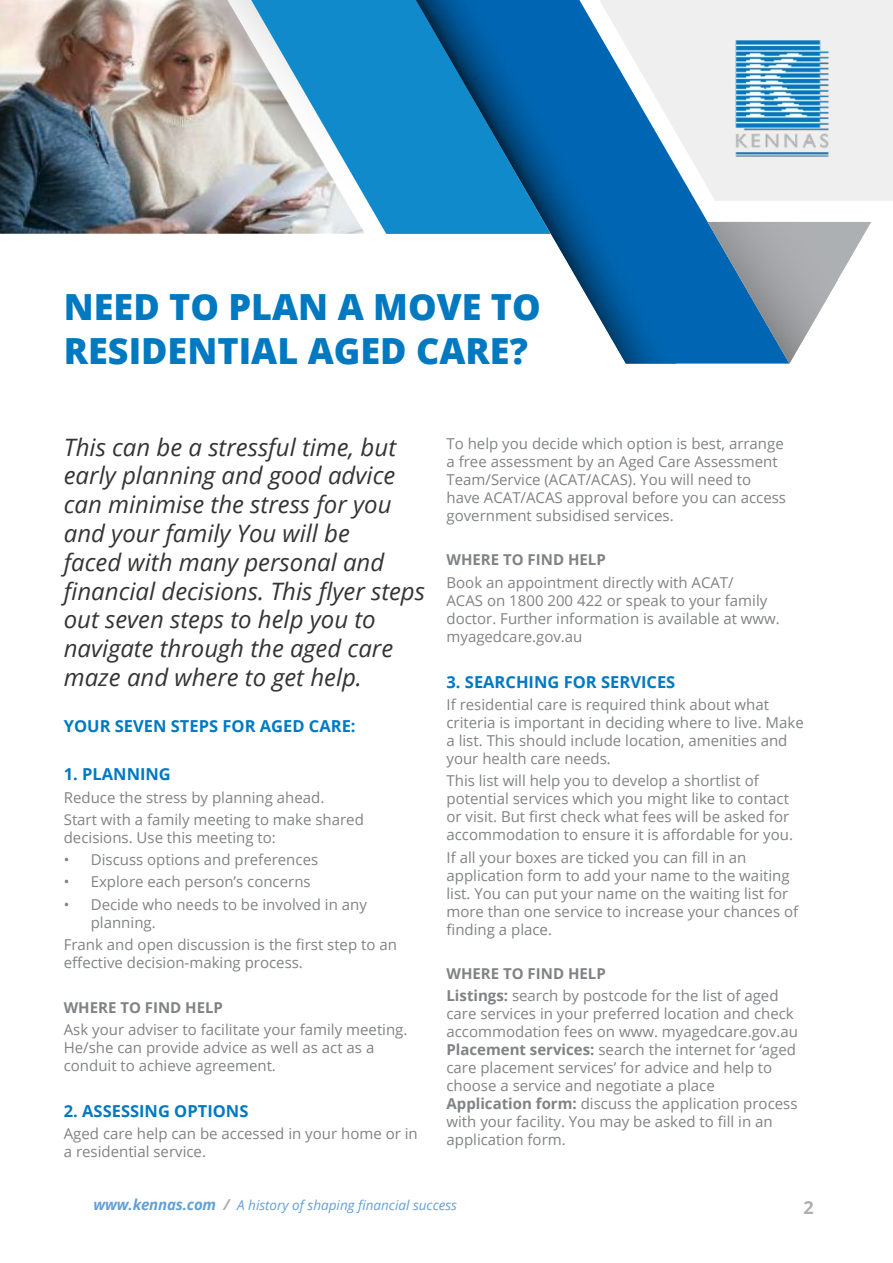
<style>
.page{position:relative;width:893px;height:1263px;background:#fff}
.page>*{position:absolute;margin:0;border:0;box-sizing:border-box;transform-origin:0 0}
.t1{font:800 36px/43.2px "Open Sans";color:#0079c1}
.t2{font:italic 24px/28.8px "Open Sans";color:#343433}
.t3{font:700 18px "Open Sans";color:#adafb2}
.t4{font:700 16.5px "Open Sans";color:#0079c1}
.t5{font:15px/18px "Open Sans";color:#808285}
.t6{font:700 15px "Open Sans";color:#808285}
.t7{font:italic 13.5px "Open Sans";color:#63a0d6}
.s1{font-weight:700}
.s2{font-weight:700;font-size:15px}
.s3{font-weight:700;font-size:15px;color:#adafb2}
</style>
<div class="page">
<div style="left:789px;top:0;width:104px;height:201px;background:#efeff0"></div>
<svg style="left:677px;top:0;width:112px;height:364px;fill:#efeff0"></svg>
<div style="left:365px;top:0;width:43px;height:234px;background:#118acb"></div>
<svg style="left:838px;top:222px;width:33px;height:57px"></svg>
<img style="left:408px;top:0;width:269px;height:364px">
<img style="left:365px;top:211px;width:22px;height:22px">
<img style="left:708px;top:222px;width:130px;height:142px">
<img style="left:420px;top:7px;width:130px;height:225px">
<img style="left:735px;top:37px;width:95px;height:121px">
<img style="left:0;top:0;width:365px;height:234px">
<img style="left:161px;top:0;width:189px;height:211px">
<h1 class="t1" style="left:64px;top:284px;width:478px">NEED TO PLAN A MOVE TO<br>RESIDENTIAL AGED CARE?</h1>
<p class="t2" style="left:64px;top:432px;width:363px">This can be a stressful time, but early planning and good advice can minimise the stress for you and your family You will be<br>faced with many personal and financial decisions. This flyer steps out seven steps to help you to navigate through the aged care maze and where to get help.</p>
<p class="t4" style="left:64px;top:715px;width:293px">YOUR SEVEN STEPS FOR AGED CARE:</p>
<p class="t4" style="left:64px;top:763px;width:109px">1. PLANNING</p>
<p class="t5" style="left:64px;top:786px;width:302px;line-height:22.2px">Reduce the stress by planning ahead.<br>Start with a family meeting to make shared</p>
<p class="t5" style="left:64px;top:828px;width:214px">decisions. Use this meeting to:</p>
<p class="t5" style="left:64px;top:850px;width:256px">• Discuss options and preferences</p>
<p class="t5" style="left:64px;top:873px;width:248px">• Explore each person’s concerns</p>
<p class="t5" style="left:91px;top:895px;width:278px;text-indent:-27px">• Decide who needs to be involved in any planning.</p>
<p class="t5" style="left:64px;top:935px;width:335px">Frank and open discussion is the first step to an effective decision-making process.</p>
<p class="t6" style="left:64px;top:996px;width:161px">WHERE TO FIND HELP</p>
<p class="t5" style="left:64px;top:1020px;width:345px">Ask your adviser to facilitate your family meeting.<br>He/she can provide advice as well as act as a conduit to achieve agreement.</p>
<p class="t4" style="left:64px;top:1099px;width:186px">2. ASSESSING OPTIONS</p>
<p class="t5" style="left:64px;top:1124px;width:355px">Aged care help can be accessed in your home or in a residential service.</p>
<p class="t5" style="left:446px;top:434px;width:341px">To help you decide which option is best, arrange a free assessment by an Aged Care Assessment Team/Service (ACAT/ACAS). You will need to have ACAT/ACAS approval before you can access government subsidised services.</p>
<p class="t6" style="left:446px;top:549px;width:161px">WHERE TO FIND HELP</p>
<p class="t5" style="left:446px;top:573px;width:335px">Book an appointment directly with ACAT/<br>ACAS on 1800 200 422 or speak to your family doctor. Further information is available at www. myagedcare.gov.au</p>
<p class="t4" style="left:446px;top:670px;width:230px">3. SEARCHING FOR SERVICES</p>
<p class="t5" style="left:446px;top:695px;width:359px">If residential care is required think about what criteria is important in deciding where to live. Make a list. This should include location, amenities and your health care needs.</p>
<p class="t5" style="left:446px;top:771px;width:348px">This list will help you to develop a shortlist of potential services which you might like to contact or visit. But first check what fees will be asked for accommodation to ensure it is affordable for you.</p>
<p class="t5" style="left:446px;top:848px;width:353px">If all your boxes are ticked you can fill in an application form to add your name to the waiting list. You can put your name on the waiting list for more than one service to increase your chances of finding a place.</p>
<p class="t5" style="left:446px;top:962px;width:334px;line-height:22.2px"><span class="s1">WHERE TO FIND HELP<br>Listings:</span> search by postcode for the list of aged</p>
<p class="t5" style="left:446px;top:1004px;width:353px">care services in your preferred location and check accommodation fees on www. myagedcare.gov.au <span class="s1">Placement services:</span> search the internet for ‘aged care placement services’ for advice and help to choose a service and negotiate a place <span class="s1">Application form:</span> discuss the application process with your facility. You may be asked to fill in an application form.</p>
<p class="t7" style="left:94px;top:1196px;width:365px"><span class="s2">www.kennas.com</span> <span class="s3">/</span> A history of shaping financial success</p>
<p class="t3" style="left:804px;top:1195px;width:12px">2</p>
</div>
